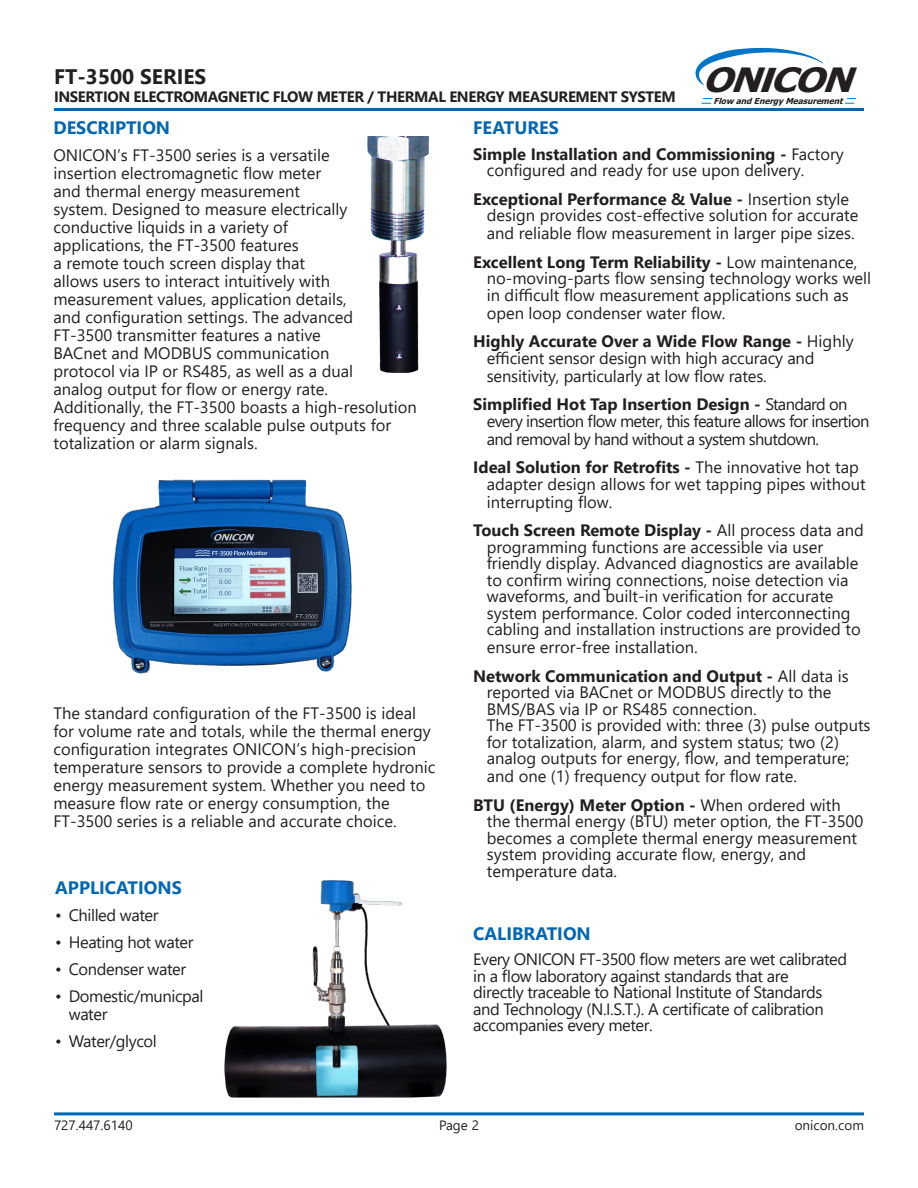
<style>
.page{position:relative;width:918px;height:1188px;background:#fff}
.page>*{position:absolute;margin:0;border:0;box-sizing:border-box;transform-origin:0 0}
.t1{font:italic 700 33.75px "Tahoma";color:#231f20;scale:1.13 1}
.t2{font:700 21px "Segoe UI";color:#231f20}
.Heading_1{font:700 18px "Segoe UI";color:#0167b4}
.General_Specifications_Sheet{font:700 18px "Segoe UI";color:#0167b4}
.General_Specifications_Sheet-2{font:16.5px/18px "Segoe UI";color:#231f20}
.General_Specifications_Sheet-3{font:16.5px/16.5px "Segoe UI";letter-spacing:-.025em;color:#231f20}
.General_Specifications_Sheet-4{font:16.5px/16.5px "Segoe UI";letter-spacing:-.04em;color:#231f20}
.t3{font:700 15px "Segoe UI";letter-spacing:-.025em;color:#231f20}
.t4{font:13.5px "Segoe UI";color:#231f20}
.t5{font:italic 700 8.25px "Tahoma";color:#231f20}
.s1{font-family:"Arial";font-weight:900}
.s2{font-weight:700}
</style>
<div class="page">
<hr style="left:54px;top:1112px;width:810px;height:3px;background:#0167b4">
<hr style="left:54px;top:108px;width:810px;height:3px;background:#0167b4">
<svg style="left:695px;top:48px;width:128px;height:37px"></svg>
<svg style="left:702px;top:98px;width:10px;height:6px"></svg>
<svg style="left:845px;top:98px;width:11px;height:6px"></svg>
<img style="left:367px;top:136px;width:63px;height:237px">
<img style="left:224px;top:880px;width:223px;height:218px">
<img style="left:112px;top:479px;width:240px;height:195px">
<p class="t2" style="left:54px;top:57px;width:154px">FT-3500 SERIES</p>
<p class="t3" style="left:54px;top:83px;width:623px">INSERTION ELECTROMAGNETIC FLOW METER / THERMAL ENERGY MEASUREMENT SYSTEM</p>
<h1 class="t1" style="left:702px;top:67px;width:63px">ON</h1>
<p class="t5" style="left:714px;top:98px;width:129px">Flow and Energy Measuremen</p>
<h1 class="t1" style="left:758px;top:67px;width:94px"><span class="s1">I</span>CON</h1>
<p class="t5" style="left:839px;top:98px;width:7px">t</p>
<p class="Heading_1" style="left:53px;top:111px;width:118px">DESCRIPTION</p>
<p class="General_Specifications_Sheet-2" style="left:53px;top:145px;width:365px">ONICON’s FT-3500 series is a versatile<br>insertion electromagnetic flow meter<br>and thermal energy measurement<br>system. Designed to measure electrically conductive liquids in a variety of<br>applications, the FT-3500 features<br>a remote touch screen display that<br>allows users to interact intuitively with measurement values, application details,<br>and configuration settings. The advanced<br>FT-3500 transmitter features a native<br>BACnet and MODBUS communication<br>protocol via IP or RS485, as well as a dual<br>analog output for flow or energy rate.<br>Additionally, the FT-3500 boasts a high-resolution frequency and three scalable pulse outputs for totalization or alarm signals.</p>
<p class="General_Specifications_Sheet-2" style="left:53px;top:703px;width:384px">The standard configuration of the FT-3500 is ideal for volume rate and totals, while the thermal energy configuration integrates ONICON’s high-precision temperature sensors to provide a complete hydronic energy measurement system. Whether you need to measure flow rate or energy consumption, the FT-3500 series is a reliable and accurate choice.</p>
<p class="General_Specifications_Sheet" style="left:55px;top:870px;width:128px">APPLICATIONS</p>
<p class="General_Specifications_Sheet-3" style="left:55px;top:905px;width:105px">• Chilled water</p>
<p class="General_Specifications_Sheet-3" style="left:55px;top:932px;width:140px">• Heating hot water</p>
<p class="General_Specifications_Sheet-3" style="left:55px;top:959px;width:132px">• Condenser water</p>
<p class="General_Specifications_Sheet-3" style="left:69px;top:985px;width:136px;line-height:18px;text-indent:-14px">• Domestic/municpal water</p>
<p class="General_Specifications_Sheet-3" style="left:55px;top:1031px;width:103px">• Water/glycol</p>
<p class="General_Specifications_Sheet" style="left:473px;top:111px;width:87px">FEATURES</p>
<p class="General_Specifications_Sheet-2" style="left:487px;top:144px;width:359px;line-height:16.5px;text-indent:-14px"><span class="s2">Simple Installation and Commissioning -</span> Factory configured and ready for use upon delivery.</p>
<p class="General_Specifications_Sheet-2" style="left:487px;top:189px;width:373px;line-height:16.5px;text-indent:-14px"><span class="s2">Exceptional Performance &amp; Value -</span> Insertion style design provides cost-effective solution for accurate</p>
<p class="General_Specifications_Sheet-2" style="left:487px;top:223px;width:369px">and reliable flow measurement in larger pipe sizes.</p>
<p class="General_Specifications_Sheet-2" style="left:487px;top:252px;width:386px;line-height:16.5px;text-indent:-14px"><span class="s2">Excellent Long Term Reliability -</span> Low maintenance, no-moving-parts flow sensing technology works well in difficult flow measurement applications such as</p>
<p class="General_Specifications_Sheet-2" style="left:487px;top:302px;width:240px">open loop condenser water flow.</p>
<p class="General_Specifications_Sheet-2" style="left:487px;top:331px;width:368px;line-height:16.5px;text-indent:-14px"><span class="s2">Highly Accurate Over a Wide Flow Range -</span> Highly efficient sensor design with high accuracy and</p>
<p class="General_Specifications_Sheet-2" style="left:487px;top:365px;width:282px">sensitivity, particularly at low flow rates.</p>
<p class="General_Specifications_Sheet-4" style="left:487px;top:394px;width:384px;text-indent:-14px"><span class="s2">Simplified Hot Tap Insertion Design -</span> Standard on every insertion flow meter, this feature allows for insertion</p>
<p class="General_Specifications_Sheet-4" style="left:487px;top:429px;width:334px">and removal by hand without a system shutdown.</p>
<p class="General_Specifications_Sheet-2" style="left:487px;top:457px;width:380px;line-height:16.5px;text-indent:-14px"><span class="s2">Ideal Solution for Retrofits -</span> The innovative hot tap adapter design allows for wet tapping pipes without</p>
<p class="General_Specifications_Sheet-2" style="left:487px;top:491px;width:127px">interrupting flow.</p>
<p class="General_Specifications_Sheet-2" style="left:487px;top:520px;width:379px;line-height:16.5px;text-indent:-14px"><span class="s2">Touch Screen Remote Display -</span> All process data and programming functions are accessible via user friendly display. Advanced diagnostics are available to confirm wiring connections, noise detection via waveforms, and built-in verification for accurate system performance. Color coded interconnecting cabling and installation instructions are provided to</p>
<p class="General_Specifications_Sheet-2" style="left:487px;top:637px;width:212px">ensure error-free installation.</p>
<p class="General_Specifications_Sheet-2" style="left:487px;top:666px;width:385px;line-height:16.5px;text-indent:-14px"><span class="s2">Network Communication and Output -</span> All data is reported via BACnet or MODBUS directly to the BMS/BAS via IP or RS485 connection.<br>The FT-3500 is provided with: three (3) pulse outputs for totalization, alarm, and system status; two (2) analog outputs for energy, flow, and temperature;</p>
<p class="General_Specifications_Sheet-2" style="left:487px;top:766px;width:312px">and one (1) frequency output for flow rate.</p>
<p class="General_Specifications_Sheet-2" style="left:487px;top:795px;width:378px;line-height:16.5px;text-indent:-14px"><span class="s2">BTU (Energy) Meter Option -</span> When ordered with the thermal energy (BTU) meter option, the FT-3500 becomes a complete thermal energy measurement system providing accurate flow, energy, and temperature data.</p>
<p class="Heading_1" style="left:473px;top:916px;width:119px">CALIBRATION</p>
<p class="General_Specifications_Sheet-3" style="left:473px;top:949px;width:375px">Every ONICON FT-3500 flow meters are wet calibrated in a flow laboratory against standards that are<br>directly traceable to National Institute of Standards and Technology (N.I.S.T.). A certificate of calibration accompanies every meter.</p>
<p class="t4" style="left:54px;top:1113px;width:80px">727.447.6140</p>
<p class="t4" style="left:439px;top:1113px;width:41px">Page 2</p>
<p class="t4" style="left:795px;top:1113px;width:71px">onicon.com</p>
</div>
